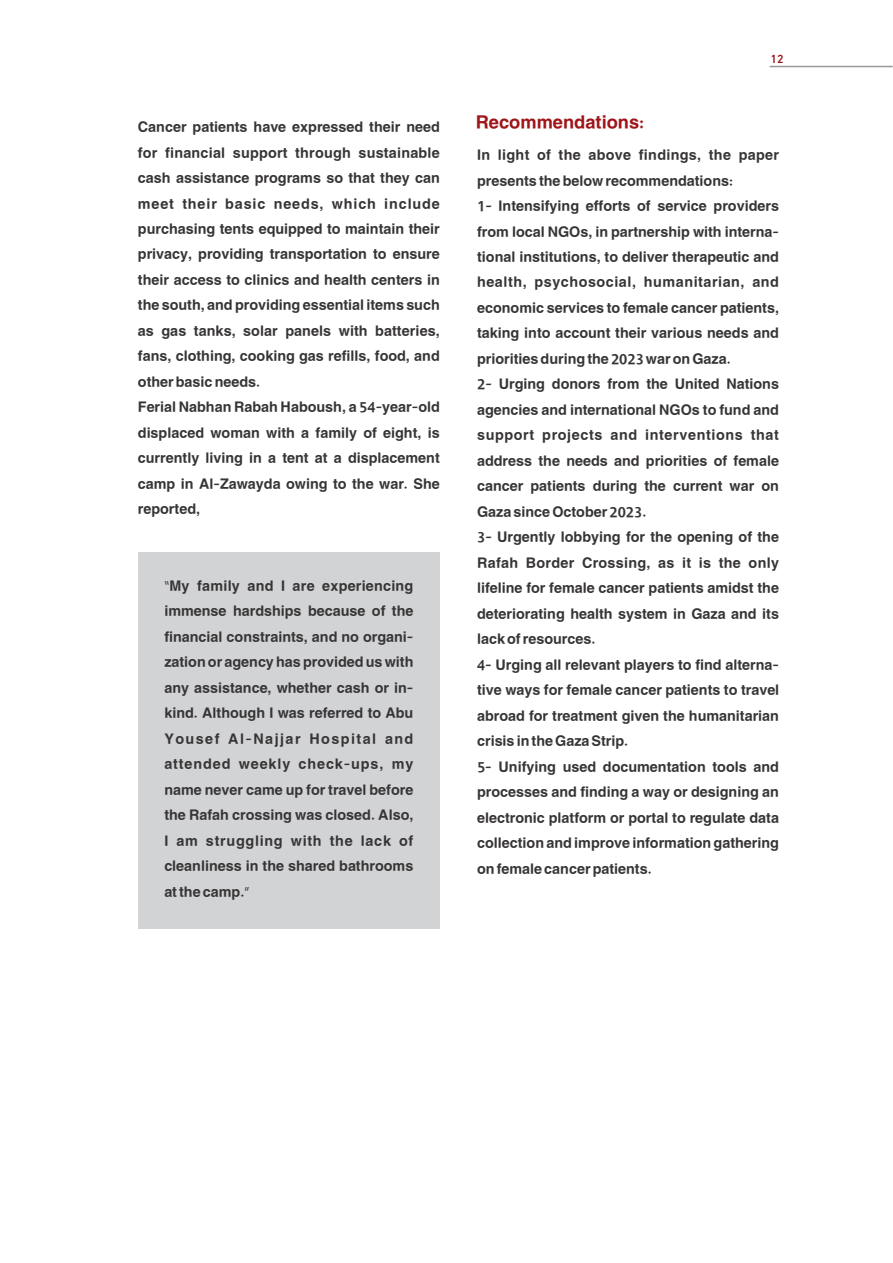
<style>
.page{position:relative;width:893px;height:1263px;background:#fff}
.page>*{position:absolute;margin:0;border:0;box-sizing:border-box;transform-origin:0 0}
.t1{font:21px "Hacen Liner Screen Bd";color:#9e151a}
.t2{font:16.5px/25.5px "Hacen Liner Screen Bd";color:#373435}
.t3{font:500 12px "DIN Next LTW23";color:#9e151a}
</style>
<div class="page">
<hr style="left:770px;top:66px;width:123px;height:1px;background:#96989a">
<div style="left:138px;top:552px;width:302px;height:376px;background:#d2d3d5"></div>
<p class="t2" style="left:138px;top:116px;width:303px">Cancer patients have expressed their need for financial support through sustainable cash assistance programs so that they can meet their basic needs, which include purchasing tents equipped to maintain their privacy, providing transportation to ensure their access to clinics and health centers in the south, and providing essential items such as gas tanks, solar panels with batteries, fans, clothing, cooking gas refills, food, and other basic needs.<br>Ferial Nabhan Rabah Haboush, a 54-year-old displaced woman with a family of eight, is currently living in a tent at a displacement camp in Al-Zawayda owing to the war. She reported,</p>
<p class="t2" style="left:164px;top:575px;width:251px;text-align:justify">“My family and I are experiencing immense hardships because of the financial constraints, and no organi&shy;zation or agency has provided us with any assistance, whether cash or in&shy;kind. Although I was referred to Abu Yousef Al-Najjar Hospital and attended weekly check-ups, my name never came up for travel before the Rafah crossing was closed. Also, I am struggling with the lack of cleanliness in the shared bathrooms at the camp.”</p>
<p class="t1" style="left:476px;top:114px;width:170px">Recommendations:</p>
<p class="t3" style="left:770px;top:54px;width:15px">12</p>
<p class="t2" style="left:477px;top:144px;width:304px">In light of the above findings, the paper presents the below recommendations:<br>1- Intensifying efforts of service providers from local NGOs, in partnership with interna&shy;tional institutions, to deliver therapeutic and health, psychosocial, humanitarian, and economic services to female cancer patients, taking into account their various needs and priorities during the 2023 war on Gaza.<br>2- Urging donors from the United Nations agencies and international NGOs to fund and support projects and interventions that address the needs and priorities of female cancer patients during the current war on Gaza since October 2023.<br>3- Urgently lobbying for the opening of the Rafah Border Crossing, as it is the only lifeline for female cancer patients amidst the deteriorating health system in Gaza and its lack of resources.<br>4- Urging all relevant players to find alterna&shy;tive ways for female cancer patients to travel abroad for treatment given the humanitarian crisis in the Gaza Strip.<br>5- Unifying used documentation tools and processes and finding a way or designing an electronic platform or portal to regulate data collection and improve information gathering on female cancer patients.</p>
</div>
